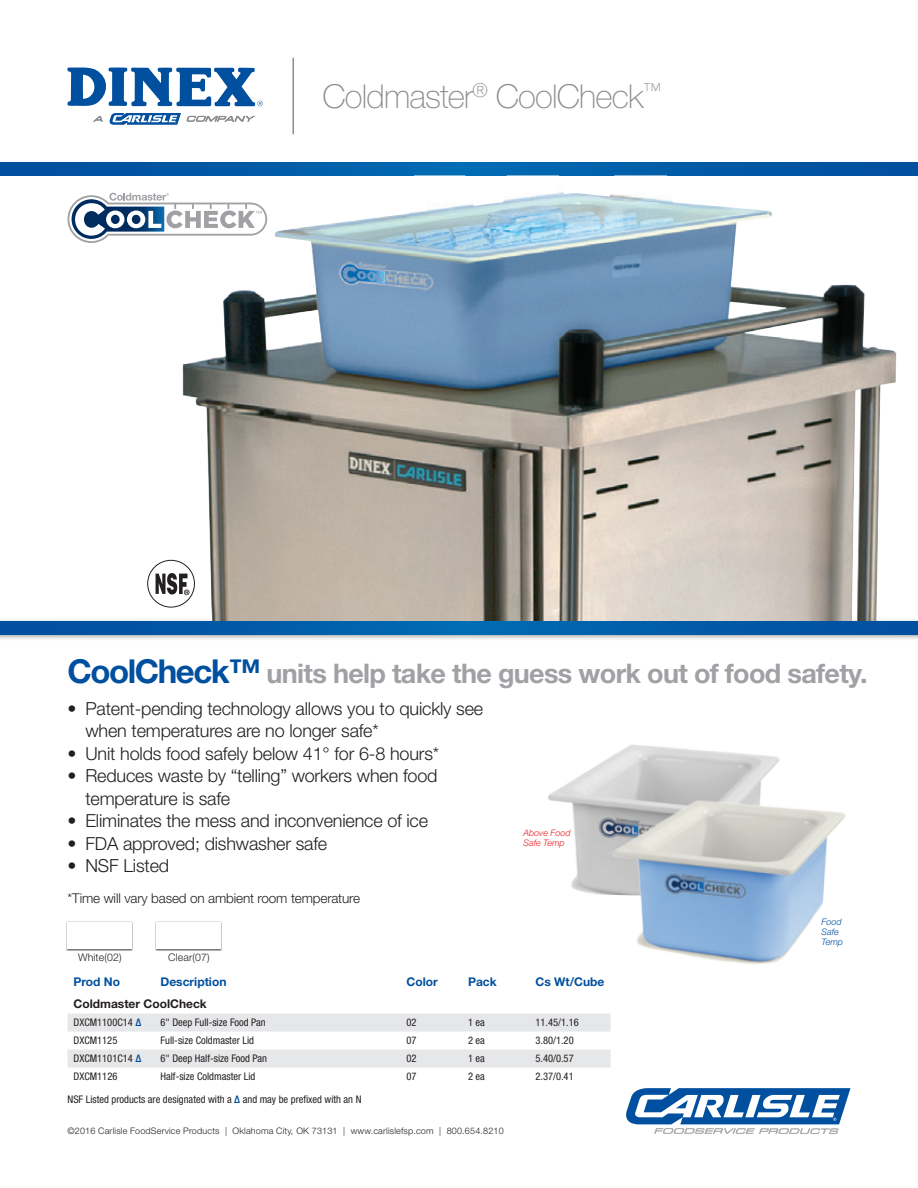
<style>
.page{position:relative;width:918px;height:1188px;background:#fff}
.page>*{position:absolute;margin:0;border:0;box-sizing:border-box;transform-origin:0 0}
.t1{font:100 33px "Helvetica Neue LT Std";letter-spacing:-.025em;color:#888c8f}
.t2{font:700 27px "Helvetica Neue LT Std";letter-spacing:-.025em;color:#a0a1a5}
.t3{font:300 18px/22.5px "Helvetica Neue LT Std";letter-spacing:-.01em;color:#231f20}
.t4{font:300 13.5px "Helvetica Neue LT Std";letter-spacing:-.01em;color:#231f20}
.t5{font:700 12px "Helvetica Neue LT Std";color:#01509f}
.t6{font:700 12px "Helvetica Neue LT Std";color:#231f20}
.t7{font:condensed 10.5px "Helvetica Neue LT Std";color:#231f20}
.t8{font:300 10.5px "Helvetica Neue LT Std";letter-spacing:.015em;color:#231f20}
.t9{font:300 9px "Helvetica Neue LT Std";letter-spacing:.02em;color:#231f20}
.t10{font:italic 300 9px/10.1px "Helvetica Neue LT Std";color:#ee1d23}
.t11{font:italic 300 9px/10.1px "Helvetica Neue LT Std";color:#01509f}
.s1{font-size:33px;color:#01509f}
.s2{font-weight:700;color:#01509f}
</style>
<div class="page">
<div style="left:0;top:617px;width:918px;height:24px;background:#231f20;opacity:.45"></div>
<svg style="left:0;top:621px;width:918px;height:13px;background:#005ba7"></svg>
<svg style="left:0;top:162px;width:918px;height:14px;background:#025ca7"></svg>
<img style="left:183px;top:192px;width:714px;height:429px">
<div style="left:148px;top:560px;width:46px;height:47px;background:#fff;border-radius:50%"></div>
<div style="left:147px;top:560px;width:48px;height:48px;border:1px solid #231f20;border-radius:50%"></div>
<svg style="left:156px;top:573px;width:34px;height:22px"></svg>
<svg style="left:68px;top:193px;width:199px;height:50px"></svg>
<svg style="left:626px;top:1088px;width:225px;height:46px"></svg>
<svg style="left:67px;top:67px;width:196px;height:40px"></svg>
<svg style="left:93px;top:113px;width:162px;height:12px"></svg>
<hr style="left:292px;top:58px;width:2px;height:76px;background:#888c8f">
<img style="left:548px;top:745px;width:232px;height:150px">
<img style="left:610px;top:785px;width:236px;height:179px">
<svg style="left:68px;top:1014px;width:542px;height:54px"></svg>
<h1 class="t1" style="left:322px;top:77px;width:341px">Coldmaster<sup>®</sup> CoolCheck<sup>™</sup></h1>
<h2 class="t2" style="left:68px;top:656px;width:802px"><span class="s1">CoolCheck™</span> units help take the guess work out of food safety.</h2>
<p class="t3" style="left:86px;top:697px;width:399px;text-indent:-18px">• Patent-pending technology allows you to quickly see when temperatures are no longer safe*</p>
<p class="t3" style="left:68px;top:742px;width:373px">• Unit holds food safely below 41° for 6-8 hours*</p>
<p class="t3" style="left:86px;top:764px;width:354px;text-indent:-18px">• Reduces waste by “telling” workers when food temperature is safe</p>
<p class="t3" style="left:68px;top:809px;width:362px">• Eliminates the mess and inconvenience of ice</p>
<p class="t3" style="left:68px;top:832px;width:261px">• FDA approved; dishwasher safe</p>
<p class="t3" style="left:68px;top:854px;width:103px">• NSF Listed</p>
<p class="t4" style="left:68px;top:890px;width:294px">*Time will vary based on ambient room temperature</p>
<p class="t8" style="left:78px;top:951px;width:45px">White(02)</p>
<p class="t8" style="left:168px;top:951px;width:43px">Clear(07)</p>
<p class="t10" style="left:523px;top:828px;width:49px">Above Food<br>Safe Temp</p>
<p class="t5" style="left:74px;top:975px;width:48px">Prod No</p>
<p class="t5" style="left:160px;top:975px;width:67px">Description</p>
<p class="t5" style="left:406px;top:975px;width:33px">Color</p>
<p class="t5" style="left:468px;top:975px;width:30px">Pack</p>
<p class="t5" style="left:536px;top:975px;width:70px">Cs Wt/Cube</p>
<p class="t6" style="left:74px;top:996px;width:135px">Coldmaster CoolCheck</p>
<p class="t7" style="left:74px;top:1017px;width:69px">DXCM1100C14 <span class="s2">∆</span></p>
<p class="t7" style="left:161px;top:1017px;width:107px">6" Deep Full-size Food Pan</p>
<p class="t7" style="left:407px;top:1017px;width:12px">02</p>
<p class="t7" style="left:468px;top:1017px;width:18px">1 ea</p>
<p class="t7" style="left:536px;top:1017px;width:45px">11.45/1.16</p>
<p class="t7" style="left:74px;top:1035px;width:45px">DXCM1125</p>
<p class="t7" style="left:161px;top:1035px;width:95px">Full-size Coldmaster Lid</p>
<p class="t7" style="left:407px;top:1035px;width:12px">07</p>
<p class="t7" style="left:468px;top:1035px;width:18px">2 ea</p>
<p class="t7" style="left:536px;top:1035px;width:40px">3.80/1.20</p>
<p class="t7" style="left:74px;top:1053px;width:69px">DXCM1101C14 <span class="s2">∆</span></p>
<p class="t7" style="left:161px;top:1053px;width:108px">6" Deep Half-size Food Pan</p>
<p class="t7" style="left:407px;top:1053px;width:12px">02</p>
<p class="t7" style="left:468px;top:1053px;width:18px">1 ea</p>
<p class="t7" style="left:536px;top:1053px;width:40px">5.40/0.57</p>
<p class="t7" style="left:74px;top:1071px;width:45px">DXCM1126</p>
<p class="t7" style="left:161px;top:1071px;width:96px">Half-size Coldmaster Lid</p>
<p class="t7" style="left:407px;top:1071px;width:12px">07</p>
<p class="t7" style="left:468px;top:1071px;width:18px">2 ea</p>
<p class="t7" style="left:536px;top:1071px;width:40px">2.37/0.41</p>
<p class="t7" style="left:68px;top:1093px;width:296px">NSF Listed products are designated with a <span class="s2">∆</span> and may be prefixed with an N</p>
<p class="t9" style="left:68px;top:1125px;width:438px">©2016 Carlisle FoodService Products | Oklahoma City, OK 73131 | www.carlislefsp.com | 800.654.8210</p>
<p class="t11" style="left:822px;top:917px;width:23px">Food<br>Safe<br>Temp</p>
</div>
